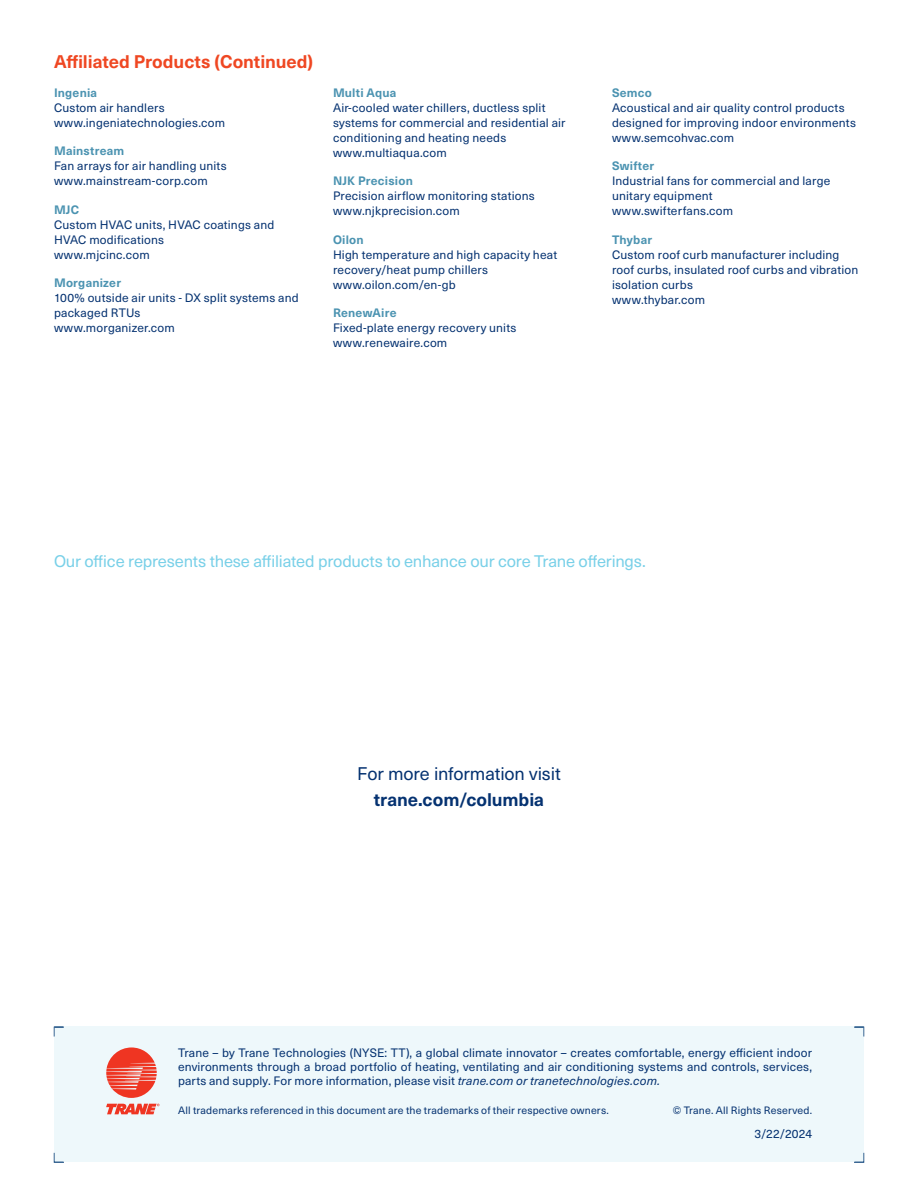
<style>
.page{position:relative;width:918px;height:1188px;background:#fff}
.page>*{position:absolute;margin:0;border:0;box-sizing:border-box;transform-origin:0 0}
.Main_Sub-Sub-Heading_v1{font:18px/25.5px "Neue Haas Unica W1 G";letter-spacing:-.01em;color:#053271;text-align:center}
.Red_Headers{font:700 18px "Neue Haas Unica W1 G";letter-spacing:-.005em;color:#ef4722}
.Main_Sub-Heading_v1{font:16.5px "Neue Haas Unica W1 G";letter-spacing:-.015em;color:#79d0e8}
.Body_Copy_-_8pt{font:12px/15px "Neue Haas Unica W1 G";letter-spacing:.015em;color:#053271}
.Boilerplate_Text{font:12px/14.4px "Neue Haas Unica W1 G";letter-spacing:.01em;color:#053271;text-align:justify}
.Body_Copy_-_8pt-2{font:700 12px "Neue Haas Unica W1 G";letter-spacing:.015em;color:#4b93b1}
.Literature_Number{font:12px "Neue Haas Unica W1 G";letter-spacing:.01em;color:#053271}
.Boilerplate_Text-2{font:10.5px "Neue Haas Unica W1 G";letter-spacing:.015em;color:#053271}
.Literature_Number-2{font:10.5px "Neue Haas Unica W1 G";letter-spacing:.015em;color:#053271}
.s1{font-weight:700}
.s2{font-style:italic}
</style>
<div class="page">
<div style="left:54px;top:1027px;width:810px;height:135px;background:#eef8fb"></div>
<svg style="left:854px;top:1027px;width:10px;height:10px"></svg>
<svg style="left:54px;top:1027px;width:10px;height:10px"></svg>
<svg style="left:106px;top:1104px;width:53px;height:10px"></svg>
<svg style="left:106px;top:1047px;width:51px;height:51px"></svg>
<p class="Red_Headers" style="left:54px;top:48px;width:261px">Affiliated Products (Continued)</p>
<p class="Body_Copy_-_8pt-2" style="left:54px;top:84px;width:45px">Ingenia</p>
<p class="Body_Copy_-_8pt" style="left:54px;top:100px;width:112px">Custom air handlers</p>
<p class="Body_Copy_-_8pt" style="left:54px;top:115px;width:173px">www.ingeniatechnologies.com</p>
<p class="Body_Copy_-_8pt-2" style="left:54px;top:142px;width:72px">Mainstream</p>
<p class="Body_Copy_-_8pt" style="left:54px;top:158px;width:174px">Fan arrays for air handling units</p>
<p class="Body_Copy_-_8pt" style="left:54px;top:173px;width:155px">www.mainstream-corp.com</p>
<p class="Body_Copy_-_8pt-2" style="left:54px;top:201px;width:27px">MJC</p>
<p class="Body_Copy_-_8pt" style="left:54px;top:217px;width:222px">Custom HVAC units, HVAC coatings and<br>HVAC modifications</p>
<p class="Body_Copy_-_8pt" style="left:54px;top:247px;width:97px">www.mjcinc.com</p>
<p class="Body_Copy_-_8pt-2" style="left:54px;top:274px;width:69px">Morganizer</p>
<p class="Body_Copy_-_8pt" style="left:54px;top:290px;width:246px">100% outside air units - DX split systems and packaged RTUs</p>
<p class="Body_Copy_-_8pt" style="left:54px;top:320px;width:122px">www.morganizer.com</p>
<p class="Body_Copy_-_8pt-2" style="left:333px;top:84px;width:65px">Multi Aqua</p>
<p class="Body_Copy_-_8pt" style="left:333px;top:100px;width:234px">Air-cooled water chillers, ductless split systems for commercial and residential air conditioning and heating needs</p>
<p class="Body_Copy_-_8pt" style="left:333px;top:145px;width:115px">www.multiaqua.com</p>
<p class="Body_Copy_-_8pt-2" style="left:333px;top:172px;width:81px">NJK Precision</p>
<p class="Body_Copy_-_8pt" style="left:333px;top:188px;width:203px">Precision airflow monitoring stations</p>
<p class="Body_Copy_-_8pt" style="left:333px;top:203px;width:128px">www.njkprecision.com</p>
<p class="Body_Copy_-_8pt-2" style="left:333px;top:231px;width:32px">Oilon</p>
<p class="Body_Copy_-_8pt" style="left:333px;top:247px;width:226px">High temperature and high capacity heat recovery/heat pump chillers</p>
<p class="Body_Copy_-_8pt" style="left:333px;top:277px;width:124px">www.oilon.com/en-gb</p>
<p class="Body_Copy_-_8pt-2" style="left:333px;top:304px;width:65px">RenewAire</p>
<p class="Body_Copy_-_8pt" style="left:333px;top:320px;width:185px">Fixed-plate energy recovery units</p>
<p class="Body_Copy_-_8pt" style="left:333px;top:335px;width:116px">www.renewaire.com</p>
<p class="Body_Copy_-_8pt-2" style="left:612px;top:84px;width:41px">Semco</p>
<p class="Body_Copy_-_8pt" style="left:612px;top:100px;width:245px">Acoustical and air quality control products designed for improving indoor environments</p>
<p class="Body_Copy_-_8pt" style="left:612px;top:130px;width:124px">www.semcohvac.com</p>
<p class="Body_Copy_-_8pt-2" style="left:612px;top:157px;width:44px">Swifter</p>
<p class="Body_Copy_-_8pt" style="left:612px;top:173px;width:220px">Industrial fans for commercial and large unitary equipment</p>
<p class="Body_Copy_-_8pt" style="left:612px;top:203px;width:123px">www.swifterfans.com</p>
<p class="Body_Copy_-_8pt-2" style="left:612px;top:231px;width:42px">Thybar</p>
<p class="Body_Copy_-_8pt" style="left:612px;top:247px;width:248px">Custom roof curb manufacturer including roof curbs, insulated roof curbs and vibration isolation curbs</p>
<p class="Body_Copy_-_8pt" style="left:612px;top:292px;width:95px">www.thybar.com</p>
<p class="Main_Sub-Heading_v1" style="left:54px;top:549px;width:593px">Our office represents these affiliated products to enhance our core Trane offerings.</p>
<p class="Main_Sub-Sub-Heading_v1" style="left:357px;top:760px;width:205px">For more information visit <span class="s1">trane.com/columbia</span></p>
<p class="Boilerplate_Text" style="left:178px;top:1044px;width:636px">Trane – by Trane Technologies (NYSE: TT), a global climate innovator – creates comfortable, energy efficient indoor environments through a broad portfolio of heating, ventilating and air conditioning systems and controls, services, parts and supply. For more information, please visit <span class="s2">trane.com or tranetechnologies.com.</span></p>
<p class="Boilerplate_Text-2" style="left:178px;top:1103px;width:432px">All trademarks referenced in this document are the trademarks of their respective owners.</p>
<p class="Literature_Number" style="left:755px;top:1125px;width:59px">3/22/2024</p>
<p class="Literature_Number-2" style="left:673px;top:1103px;width:141px">© Trane. All Rights Reserved.</p>
</div>
